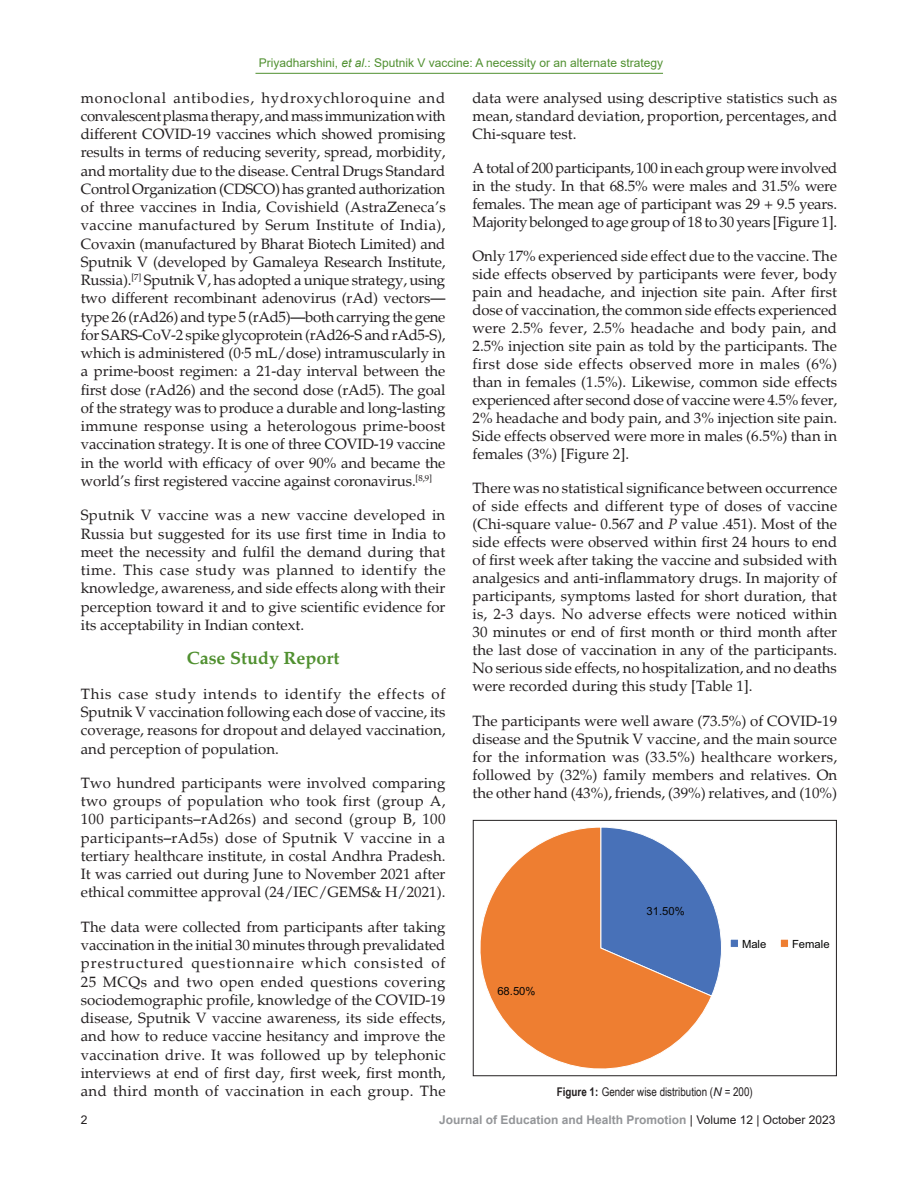
<style>
.page{position:relative;width:918px;height:1188px;background:#fff}
.page>*{position:absolute;margin:0;border:0;box-sizing:border-box;transform-origin:0 0}
.t1{font:700 18px "Palatino";color:#509030}
.TX{font:15px/18px "Palatino";color:#231f20;text-align:justify}
.FIRST_TX{font:15px/18.3px "Palatino";letter-spacing:-.01em;color:#231f20;text-align:justify}
.t2{font:12px "Arial";color:#509030}
.t3{font:700 12px "Arial";color:#939598}
.FGC{font:12px "Arial Narrow";color:#231f20}
.t4{font:12px "Arial";color:#231f20}
.t5{font:11.25px "Arial";color:#050504}
.s1{font-style:italic}
.s2{font-weight:700}
.s3{font-family:"Arial";font-style:italic}
.s4{font-weight:400;color:#231f20}
</style>
<div class="page">
<hr style="left:255px;top:73px;width:408px;height:1px;background:#509030">
<svg style="left:713px;top:905px;width:9px;height:86px"></svg>
<svg style="left:480px;top:827px;width:233px;height:242px"></svg>
<div style="left:730px;top:939px;width:9px;height:9px;background:#4871b8;border:1px solid #fff"></div>
<div style="left:780px;top:939px;width:9px;height:9px;background:#ee7e31;border:1px solid #fff"></div>
<div style="left:473px;top:820px;width:364px;height:256px;border:1px solid #231f20"></div>
<p class="t2" style="left:259px;top:55px;width:406px">Priyadharshini, <span class="s1">et al</span>.: Sputnik V vaccine: A necessity or an alternate strategy</p>
<p class="FIRST_TX" style="left:81px;top:89px;width:366px">monoclonal antibodies, hydroxychloroquine and convalescent plasma therapy, and mass immunization with different COVID‑19 vaccines which showed promising results in terms of reducing severity, spread, morbidity, and mortality due to the disease. Central Drugs Standard Control Organization (CDSCO) has granted authorization of three vaccines in India, Covishield (AstraZeneca’s vaccine manufactured by Serum Institute of India), Covaxin (manufactured by Bharat Biotech Limited) and Sputnik V (developed by Gamaleya Research Institute, Russia).<sup>[7]</sup> Sputnik V, has adopted a unique strategy, using two different recombinant adenovirus (rAd) vectors— type 26 (rAd26) and type 5 (rAd5)—both carrying the gene for SARS‑CoV‑2 spike glycoprotein (rAd26‑S and rAd5‑S), which is administered (0·5 mL/dose) intramuscularly in a prime‑boost regimen: a 21‑day interval between the first dose (rAd26) and the second dose (rAd5). The goal of the strategy was to produce a durable and long‑lasting immune response using a heterologous prime‑boost vaccination strategy. It is one of three COVID‑19 vaccine in the world with efficacy of over 90% and became the world’s first registered vaccine against coronavirus.<sup>[8,9]</sup></p>
<p class="TX" style="left:81px;top:507px;width:366px">Sputnik V vaccine was a new vaccine developed in Russia but suggested for its use first time in India to meet the necessity and fulfil the demand during that time. This case study was planned to identify the knowledge, awareness, and side effects along with their perception toward it and to give scientific evidence for its acceptability in Indian context.</p>
<h1 class="t1" style="left:187px;top:648px;width:154px">Case Study Report</h1>
<p class="TX" style="left:81px;top:685px;width:366px">This case study intends to identify the effects of Sputnik V vaccination following each dose of vaccine, its coverage, reasons for dropout and delayed vaccination, and perception of population.</p>
<p class="TX" style="left:81px;top:774px;width:366px">Two hundred participants were involved comparing two groups of population who took first (group A, 100 participants–rAd26s) and second (group B, 100 participants–rAd5s) dose of Sputnik V vaccine in a tertiary healthcare institute, in costal Andhra Pradesh.<br>It was carried out during June to November 2021 after ethical committee approval (24/IEC/GEMS&amp; H/2021).</p>
<p class="TX" style="left:81px;top:918px;width:366px">The data were collected from participants after taking vaccination in the initial 30 minutes through prevalidated prestructured questionnaire which consisted of 25 MCQs and two open ended questions covering sociodemographic profile, knowledge of the COVID‑19 disease, Sputnik V vaccine awareness, its side effects, and how to reduce vaccine hesitancy and improve the vaccination drive. It was followed up by telephonic interviews at end of first day, first week, first month, and third month of vaccination in each group. The</p>
<p class="TX" style="left:472px;top:89px;width:366px">data were analysed using descriptive statistics such as mean, standard deviation, proportion, percentages, and Chi‑square test.</p>
<p class="TX" style="left:472px;top:159px;width:366px">A total of 200 participants, 100 in each group were involved in the study. In that 68.5% were males and 31.5% were females. The mean age of participant was 29 + 9.5 years.<br>Majority belonged to age group of 18 to 30 years [Figure 1].</p>
<p class="TX" style="left:472px;top:247px;width:366px">Only 17% experienced side effect due to the vaccine. The side effects observed by participants were fever, body pain and headache, and injection site pain. After first dose of vaccination, the common side effects experienced were 2.5% fever, 2.5% headache and body pain, and 2.5% injection site pain as told by the participants. The first dose side effects observed more in males (6%) than in females (1.5%). Likewise, common side effects experienced after second dose of vaccine were 4.5% fever, 2% headache and body pain, and 3% injection site pain.<br>Side effects observed were more in males (6.5%) than in females (3%) [Figure 2].</p>
<p class="TX" style="left:472px;top:480px;width:366px">There was no statistical significance between occurrence of side effects and different type of doses of vaccine (Chi‑square value‑ 0.567 and <span class="s1">P</span> value .451). Most of the side effects were observed within first 24 hours to end of first week after taking the vaccine and subsided with analgesics and anti‑inflammatory drugs. In majority of participants, symptoms lasted for short duration, that is, 2‑3 days. No adverse effects were noticed within 30 minutes or end of first month or third month after the last dose of vaccination in any of the participants.<br>No serious side effects, no hospitalization, and no deaths were recorded during this study [Table 1].</p>
<p class="TX" style="left:472px;top:712px;width:366px">The participants were well aware (73.5%) of COVID‑19 disease and the Sputnik V vaccine, and the main source for the information was (33.5%) healthcare workers, followed by (32%) family members and relatives. On the other hand (43%), friends, (39%) relatives, and (10%)</p>
<p class="t5" style="left:497px;top:984px;width:40px">68.50%</p>
<p class="t5" style="left:647px;top:903px;width:40px">31.50%</p>
<p class="t5" style="left:742px;top:937px;width:26px">Male</p>
<p class="t5" style="left:792px;top:937px;width:39px">Female</p>
<p class="FGC" style="left:557px;top:1083px;width:198px"><span class="s2">Figure 1:</span> Gender wise distribution (<span class="s3">N</span> = 200)</p>
<p class="t4" style="left:81px;top:1111px;width:8px">2</p>
<p class="t3" style="left:439px;top:1111px;width:398px">Journal of Education and Health Promotion <span class="s4">| Volume 12 | October 2023</span></p>
</div>
